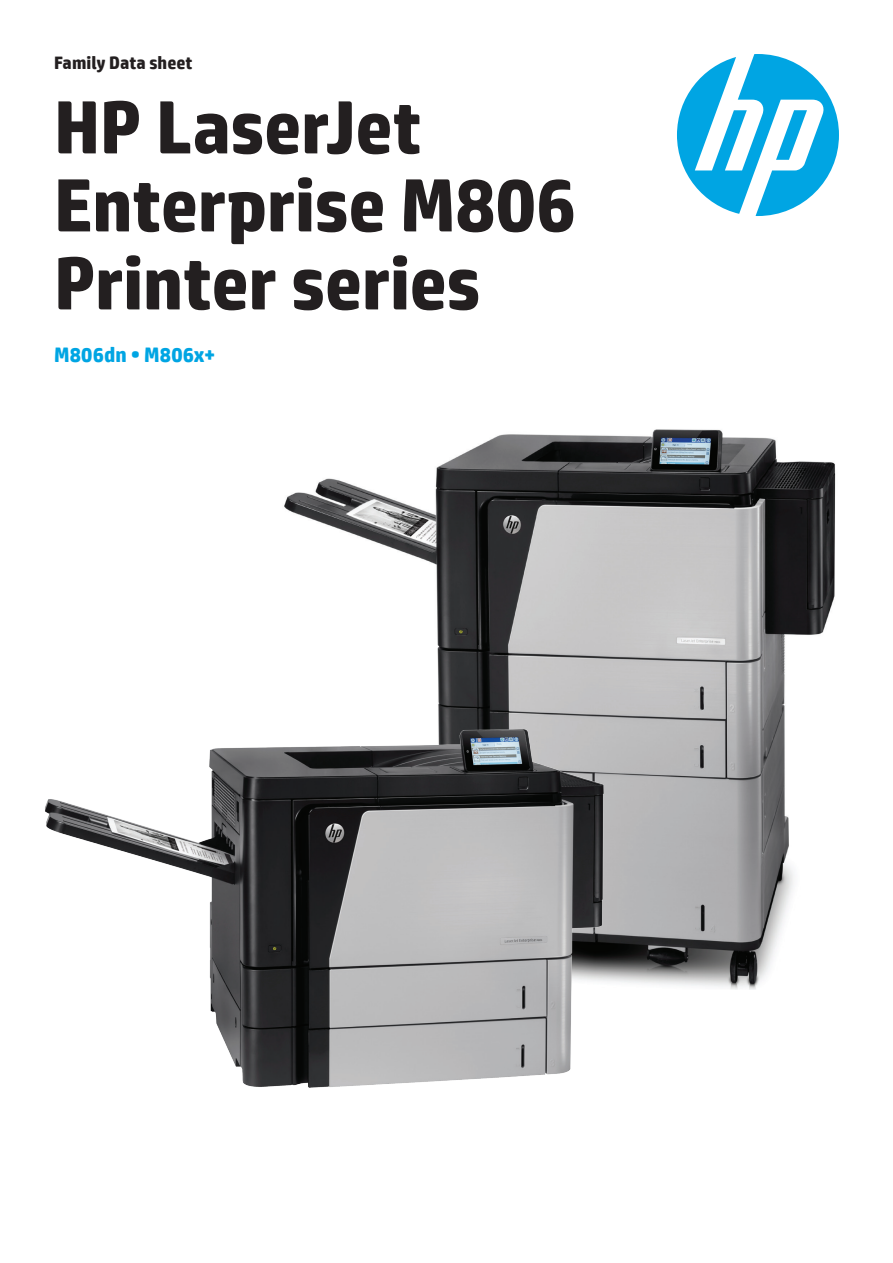
<style>
.page{position:relative;width:893px;height:1263px;background:#fff}
.page>*{position:absolute;margin:0;border:0;box-sizing:border-box;transform-origin:0 0}
.t1{font:700 75px/78px "HP Simplified";letter-spacing:-.01em;color:#231f20}
.t2{font:700 21px "HP Simplified";letter-spacing:.01em;color:#00a5e3}
.t3{font:700 18px "HP Simplified";color:#231f20}
</style>
<div class="page">
<svg style="left:677px;top:54px;width:162px;height:162px"></svg>
<img style="left:284px;top:429px;width:552px;height:561px">
<img style="left:45px;top:724px;width:564px;height:364px">
<p class="t3" style="left:54px;top:51px;width:140px">Family Data sheet</p>
<p class="t1" style="left:54px;top:89px;width:524px">HP LaserJet<br>Enterprise M806<br>Printer series</p>
<p class="t2" style="left:54px;top:341px;width:163px">M806dn • M806x+</p>
</div>
